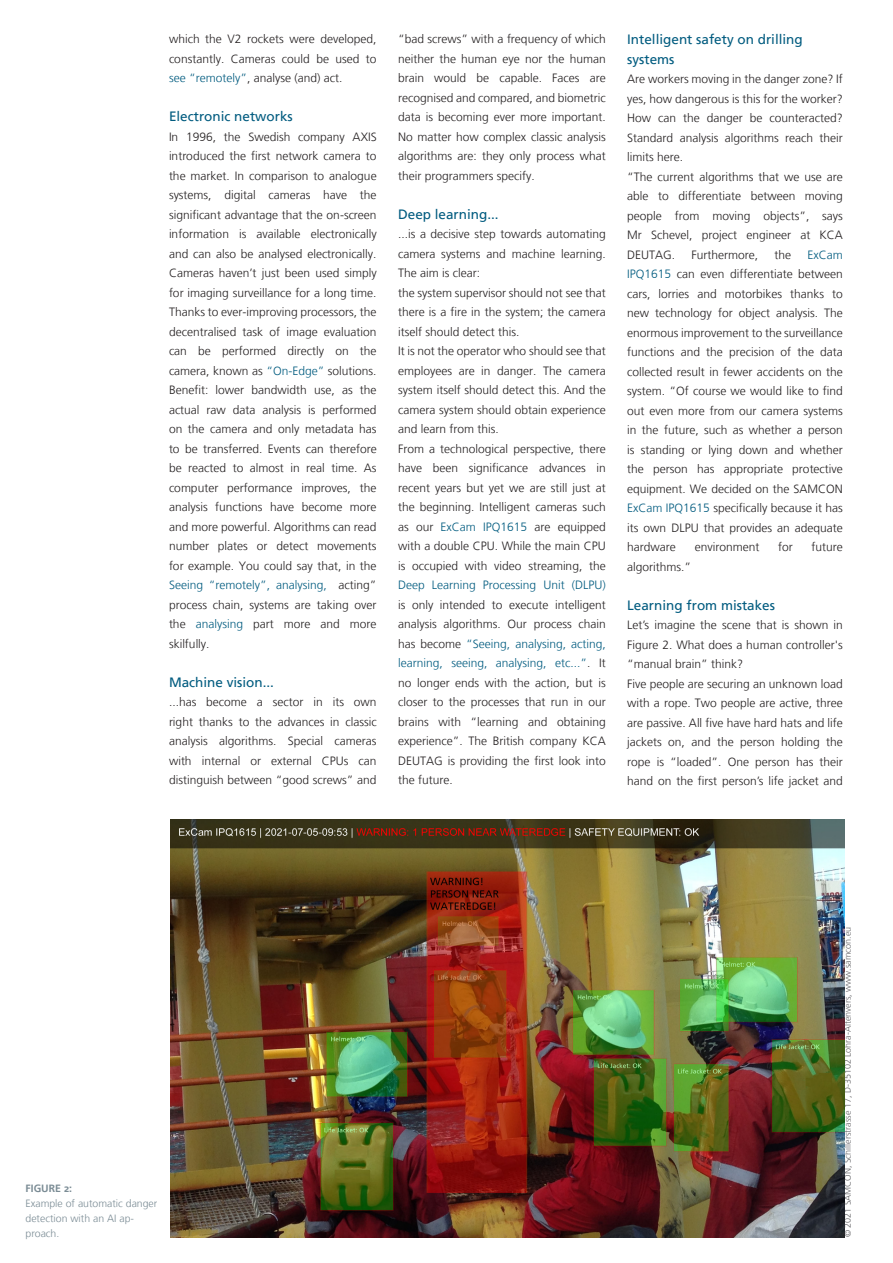
<style>
.page{position:relative;width:893px;height:1263px;background:#fff}
.page>*{position:absolute;margin:0;border:0;box-sizing:border-box;transform-origin:0 0}
.t1{font:13.5px/19.5px "Frutiger LT";color:#005b7f}
.t2{font:300 12px/19.5px "Frutiger LT";color:#231f20;text-align:justify}
.t3{font:300 10.5px/15px "Frutiger LT";color:#7b8c95}
.t4{font:700 10.5px "Frutiger Linotype";color:#7b8c95}
.t5{font:300 9px "Frutiger LT";color:#636366}
.s1{color:#005b7f}
</style>
<div class="page">
<img style="left:170px;top:819px;width:674px;height:418px">
<p class="t2" style="left:169px;top:29px;width:209px">which the V2 rockets were developed, constantly. Cameras could be used to <span class="s1">see “remotely”</span>, analyse (and) act.</p>
<p class="t1" style="left:169px;top:107px;width:125px">Electronic networks</p>
<p class="t2" style="left:169px;top:127px;width:209px">In 1996, the Swedish company AXIS introduced the first network camera to the market. In comparison to analogue systems, digital cameras have the significant advantage that the on-screen information is available electronically and can also be analysed electronically.<br>Cameras haven’t just been used simply for imaging surveillance for a long time.<br>Thanks to ever-improving processors, the decentralised task of image evaluation can be performed directly on the camera, known as <span class="s1">“On-Edge”</span> solutions.<br>Benefit: lower bandwidth use, as the actual raw data analysis is performed on the camera and only metadata has to be transferred. Events can therefore be reacted to almost in real time. As computer performance improves, the analysis functions have become more and more powerful. Algorithms can read number plates or detect movements for example. You could say that, in the <span class="s1">Seeing “remotely”, analysing,</span> acting” process chain, systems are taking over the <span class="s1">analysing</span> part more and more skilfully.</p>
<p class="t1" style="left:169px;top:672px;width:107px">Machine vision...</p>
<p class="t2" style="left:169px;top:692px;width:209px">...has become a sector in its own right thanks to the advances in classic analysis algorithms. Special cameras with internal or external CPUs can distinguish between “good screws” and</p>
<p class="t2" style="left:398px;top:29px;width:209px">“bad screws” with a frequency of which neither the human eye nor the human brain would be capable. Faces are recognised and compared, and biometric data is becoming ever more important.<br>No matter how complex classic analysis algorithms are: they only process what their programmers specify.</p>
<p class="t1" style="left:398px;top:204px;width:102px">Deep learning...</p>
<p class="t2" style="left:398px;top:224px;width:209px">...is a decisive step towards automating camera systems and machine learning.<br>The aim is clear:</p>
<p class="t2" style="left:398px;top:283px;width:209px">the system supervisor should not see that there is a fire in the system; the camera itself should detect this.</p>
<p class="t2" style="left:398px;top:341px;width:209px">It is not the operator who should see that employees are in danger. The camera system itself should detect this. And the camera system should obtain experience and learn from this.</p>
<p class="t2" style="left:398px;top:439px;width:209px">From a technological perspective, there have been significance advances in recent years but yet we are still just at the beginning. Intelligent cameras such as our <span class="s1">ExCam IPQ1615</span> are equipped with a double CPU. While the main CPU is occupied with video streaming, the <span class="s1">Deep Learning Processing Unit (DLPU) </span>is only intended to execute intelligent analysis algorithms. Our process chain has become <span class="s1">“Seeing, analysing, acting, learning, seeing, analysing, etc...”</span>. It no longer ends with the action, but is closer to the processes that run in our brains with “learning and obtaining experience”. The British company KCA DEUTAG is providing the first look into the future.</p>
<p class="t1" style="left:627px;top:30px;width:177px">Intelligent safety on drilling systems</p>
<p class="t2" style="left:627px;top:69px;width:217px">Are workers moving in the danger zone? If yes, how dangerous is this for the worker?<br>How can the danger be counteracted?<br>Standard analysis algorithms reach their limits here.</p>
<p class="t2" style="left:627px;top:167px;width:217px">“The current algorithms that we use are able to differentiate between moving people from moving objects”, says Mr Schevel, project engineer at KCA DEUTAG.</p>
<p class="t2" style="left:692px;top:245px;width:68px">Furthermore,</p>
<p class="t2" style="left:775px;top:245px;width:18px">the</p>
<p class="t2" style="left:627px;top:245px;width:217px;text-indent:180px"><span class="s1">ExCam IPQ1615</span> can even differentiate between cars, lorries and motorbikes thanks to new technology for object analysis. The enormous improvement to the surveillance functions and the precision of the data collected result in fewer accidents on the system. “Of course we would like to find out even more from our camera systems in the future, such as whether a person is standing or lying down and whether the person has appropriate protective equipment. We decided on the SAMCON <span class="s1">ExCam IPQ1615</span> specifically because it has its own DLPU that provides an adequate hardware</p>
<p class="t2" style="left:695px;top:537px;width:66px">environment</p>
<p class="t2" style="left:778px;top:537px;width:16px">for</p>
<p class="t2" style="left:812px;top:537px;width:33px">future</p>
<p class="t2" style="left:627px;top:557px;width:66px">algorithms.”</p>
<p class="t1" style="left:627px;top:595px;width:149px">Learning from mistakes</p>
<p class="t2" style="left:627px;top:615px;width:217px">Let’s imagine the scene that is shown in Figure 2. What does a human controller's “manual brain” think?</p>
<p class="t2" style="left:627px;top:674px;width:217px">Five people are securing an unknown load with a rope. Two people are active, three are passive. All five have hard hats and life jackets on, and the person holding the rope is “loaded”. One person has their hand on the first person’s life jacket and</p>
<p class="t4" style="left:26px;top:1182px;width:48px">FIGURE 2:</p>
<p class="t3" style="left:26px;top:1196px;width:133px">Example of automatic danger detection with an AI ap&shy;proach.</p>
<p class="t5" style="left:842px;top:1237px;width:312px;rotate:-90deg">© 2021 SAMCON, Schillerstrasse 17, D-35102 Lohra-Altenvers, www.samcon.eu</p>
</div>
